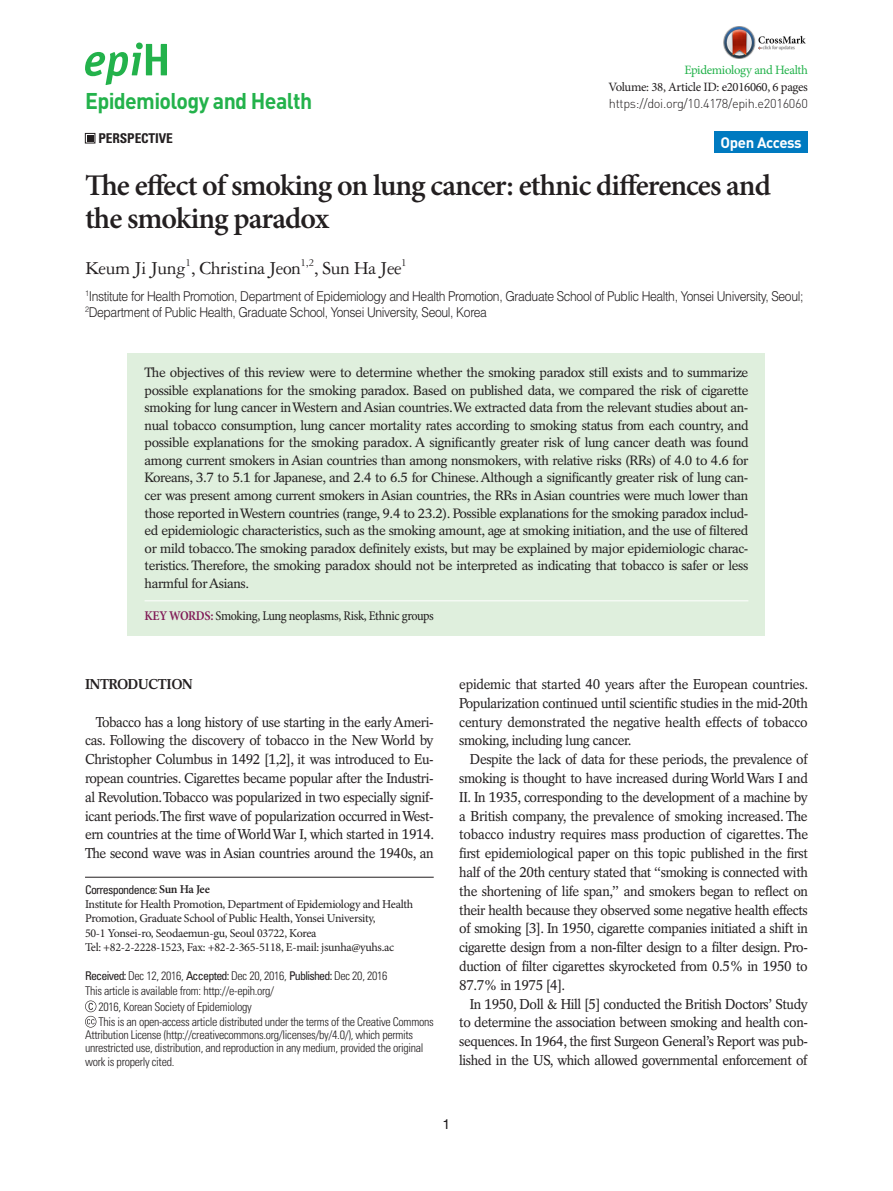
<style>
.page{position:relative;width:893px;height:1191px;background:#fff}
.page>*{position:absolute;margin:0;border:0;box-sizing:border-box;transform-origin:0 0}
.제목{font:600 30px/33px "Minion Pro";letter-spacing:-.03em;color:#231f20}
.t1{font:700 22.5px "DIN Pro";letter-spacing:-.03em;color:#23b24b;scale:.95 1}
.저자{font:19.5px "Garamond 3 LT Std";letter-spacing:-.025em;color:#231f20}
.t2{font:700 15px "DIN Pro";letter-spacing:-.025em;color:#fff}
.본문{font:14.25px/18.8px "Rotation LT Std";letter-spacing:-.03em;color:#231f20;text-align:justify;scale:.95 1}
.본문_대제목{font:700 14.25px "Rotation LT Std";letter-spacing:-.025em;color:#231f20;scale:.95 1}
.t3{font:13.95px "Helvetica LT Std";color:#231f20}
.초록{font:13.5px/17.5px "Rotation LT Std";letter-spacing:-.03em;color:#231f20;text-align:justify}
.소속{font:300 13.5px/16.2px "Helvetica LT Std";letter-spacing:-.03em;color:#231f20;scale:.9 1}
.키워드{font:condensed 13.5px "Minion Pro";letter-spacing:-.03em;color:#231f20}
.t4{font:700 condensed 13.5px "Univers LT Std";letter-spacing:-.01em;color:#231f20}
.t5{font:300 12.75px "DIN Pro";letter-spacing:-.025em;color:#231f20}
.t6{font:12.75px "Minion Pro";letter-spacing:-.025em;color:#231f20}
.t7{font:12.75px "Minion Pro";letter-spacing:-.025em;color:#23b24b}
.교신저자_저작권등{font:300 condensed 12px/13.2px "Univers LT Std";letter-spacing:-.025em;color:#231f20}
.교신저자{font:12px/14.4px "Minion Pro";letter-spacing:-.025em;color:#231f20}
.교신저자-2{font:condensed 12px "Univers LT Std";letter-spacing:-.06em;color:#231f20}
.s1{font-weight:600;color:#811c57}
.s2{font-family:"Minion Pro";font-weight:600;font-stretch:normal}
.s3{font-weight:400}
</style>
<div class="page">
<svg style="left:85px;top:43px;width:82px;height:42px"></svg>
<div style="left:85px;top:133px;width:10px;height:10px;border:1px solid #231f20"></div>
<div style="left:87px;top:135px;width:7px;height:7px;background:#231f20"></div>
<div style="left:714px;top:132px;width:94px;height:21px;background:#007ac0"></div>
<div style="left:128px;top:353px;width:637px;height:282px;background:#dfefdd"></div>
<hr style="left:145px;top:600px;width:603px;height:1px;background:#fff">
<hr style="left:85px;top:877px;width:349px;height:1px;background:#231f20">
<svg style="left:85px;top:1000px;width:11px;height:27px"></svg>
<img style="left:723px;top:26px;width:83px;height:32px">
<p class="t1" style="left:85px;top:85px;width:241px">Epidemiology and Health</p>
<p class="t7" style="left:684px;top:62px;width:125px">Epidemiology and Health</p>
<p class="t6" style="left:608px;top:78px;width:201px">Volume: 38, Article ID: e2016060, 6 pages</p>
<p class="t5" style="left:609px;top:95px;width:200px">https://doi.org/10.4178/epih.e2016060</p>
<p class="t4" style="left:99px;top:130px;width:76px">PERSPECTIVE</p>
<p class="t2" style="left:721px;top:132px;width:83px">Open Access</p>
<p class="제목" style="left:85px;top:169px;width:687px">The effect of smoking on lung cancer: ethnic differences and the smoking paradox</p>
<p class="저자" style="left:85px;top:257px;width:323px">Keum Ji Jung<sup>1</sup>, Christina Jeon<sup>1,2</sup>, Sun Ha Jee<sup>1</sup></p>
<p class="소속" style="left:85px;top:288px;width:800px"><sup>1</sup>Institute for Health Promotion, Department of Epidemiology and Health Promotion, Graduate School of Public Health, Yonsei University, Seoul;<br><sup>2</sup>Department of Public Health, Graduate School, Yonsei University, Seoul, Korea</p>
<p class="초록" style="left:145px;top:364px;width:606px">The objectives of this review were to determine whether the smoking paradox still exists and to summarize possible explanations for the smoking paradox. Based on published data, we compared the risk of cigarette smoking for lung cancer in Western and Asian countries. We extracted data from the relevant studies about an&shy;nual tobacco consumption, lung cancer mortality rates according to smoking status from each country, and possible explanations for the smoking paradox. A significantly greater risk of lung cancer death was found among current smokers in Asian countries than among nonsmokers, with relative risks (RRs) of 4.0 to 4.6 for Koreans, 3.7 to 5.1 for Japanese, and 2.4 to 6.5 for Chinese. Although a significantly greater risk of lung can&shy;cer was present among current smokers in Asian countries, the RRs in Asian countries were much lower than those reported in Western countries (range, 9.4 to 23.2). Possible explanations for the smoking paradox includ&shy;ed epidemiologic characteristics, such as the smoking amount, age at smoking initiation, and the use of filtered or mild tobacco. The smoking paradox definitely exists, but may be explained by major epidemiologic charac&shy;teristics. Therefore, the smoking paradox should not be interpreted as indicating that tobacco is safer or less harmful for Asians.</p>
<p class="키워드" style="left:145px;top:607px;width:291px"><span class="s1">KEY WORDS:</span> Smoking, Lung neoplasms, Risk, Ethnic groups</p>
<p class="본문_대제목" style="left:85px;top:675px;width:115px">INTRODUCTION</p>
<p class="본문" style="left:85px;top:712px;width:369px;text-indent:11px">Tobacco has a long history of use starting in the early Ameri&shy;cas. Following the discovery of tobacco in the New World by Christopher Columbus in 1492 [1,2], it was introduced to Eu&shy;ropean countries. Cigarettes became popular after the Industri&shy;al Revolution. Tobacco was popularized in two especially signif&shy;icant periods. The first wave of popularization occurred in West&shy;ern countries at the time of World War I, which started in 1914.<br>The second wave was in Asian countries around the 1940s, an</p>
<p class="교신저자-2" style="left:85px;top:881px;width:126px">Correspondence: <span class="s2">Sun Ha Jee</span></p>
<p class="교신저자" style="left:85px;top:897px;width:330px">Institute for Health Promotion, Department of Epidemiology and Health<br>Promotion, Graduate School of Public Health, Yonsei University,<br>50-1 Yonsei-ro, Seodaemun-gu, Seoul 03722, Korea</p>
<p class="교신저자" style="left:85px;top:940px;width:311px">Tel: +82-2-2228-1523, Fax: +82-2-365-5118, E-mail: jsunha@yuhs.ac</p>
<p class="교신저자_저작권등" style="left:85px;top:969px;width:304px"><span class="s3">Received:</span> Dec 12, 2016, <span class="s3">Accepted:</span> Dec 20, 2016, <span class="s3">Published:</span> Dec 20, 2016</p>
<p class="교신저자_저작권등" style="left:85px;top:984px;width:191px">This article is available from: http://e-epih.org/</p>
<p class="교신저자_저작권등" style="left:98px;top:999px;width:155px">2016, Korean Society of Epidemiology</p>
<p class="교신저자_저작권등" style="left:85px;top:1015px;width:350px;text-indent:13px">This is an open-access article distributed under the terms of the Creative Commons Attribution License (http://creativecommons.org/licenses/by/4.0/), which permits unrestricted use, distribution, and reproduction in any medium, provided the original work is properly cited.</p>
<p class="본문" style="left:459px;top:674px;width:369px">epidemic that started 40 years after the European countries.<br>Popularization continued until scientific studies in the mid-20th century demonstrated the negative health effects of tobacco smoking, including lung cancer.</p>
<p class="본문" style="left:459px;top:750px;width:369px;text-indent:11px">Despite the lack of data for these periods, the prevalence of smoking is thought to have increased during World Wars I and II. In 1935, corresponding to the development of a machine by a British company, the prevalence of smoking increased. The tobacco industry requires mass production of cigarettes. The first epidemiological paper on this topic published in the first half of the 20th century stated that “smoking is connected with the shortening of life span,” and smokers began to reflect on their health because they observed some negative health effects of smoking [3]. In 1950, cigarette companies initiated a shift in cigarette design from a non-filter design to a filter design. Pro&shy;duction of filter cigarettes skyrocketed from 0.5% in 1950 to 87.7% in 1975 [4].</p>
<p class="본문" style="left:459px;top:994px;width:369px;text-indent:11px">In 1950, Doll &amp; Hill [5] conducted the British Doctors’ Study to determine the association between smoking and health con&shy;sequences. In 1964, the first Surgeon General’s Report was pub&shy;lished in the US, which allowed governmental enforcement of</p>
<p class="t3" style="left:443px;top:1116px;width:9px">1</p>
</div>
